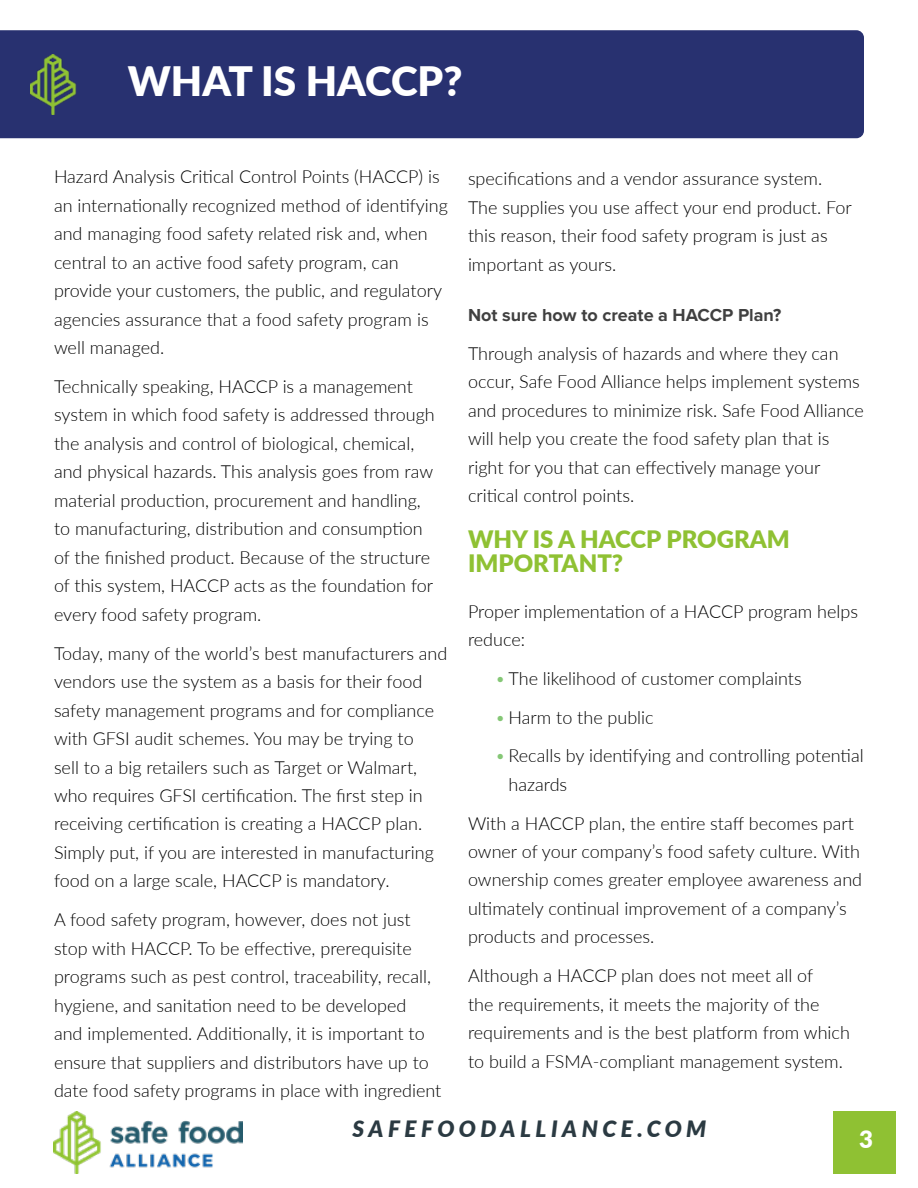
<style>
.page{position:relative;width:918px;height:1188px;background:#fff}
.page>*{position:absolute;margin:0;border:0;box-sizing:border-box;transform-origin:0 0}
.t1{font:900 40.5px "Lato";color:#fff}
.t2{font:900 24px/24px "Lato";color:#8fc133}
.t3{font:900 24px "Lato";color:#fff}
.t4{font:italic 900 22.5px "Lato";letter-spacing:.2em;color:#2b3a42}
.t5{font:300 18px/28.5px "Lato";color:#000}
.t6{font:700 18px "Proxima Nova";color:#404040}
.s1{color:#85c776}
</style>
<div class="page">
<img style="left:54px;top:1111px;width:188px;height:63px">
<div style="left:834px;top:1111px;width:62px;height:63px;background:#8fc133"></div>
<div style="left:0;top:30px;width:864px;height:108px;background:#283170"></div>
<img style="left:30px;top:54px;width:48px;height:60px">
<h1 class="t1" style="left:128px;top:51px;width:336px">WHAT IS HACCP?</h1>
<p class="t5" style="left:54px;top:162px;width:396px">Hazard Analysis Critical Control Points (HACCP) is an internationally recognized method of identifying and managing food safety related risk and, when central to an active food safety program, can provide your customers, the public, and regulatory agencies assurance that a food safety program is well managed.</p>
<p class="t5" style="left:54px;top:371px;width:382px">Technically speaking, HACCP is a management system in which food safety is addressed through the analysis and control of biological, chemical, and physical hazards. This analysis goes from raw material production, procurement and handling, to manufacturing, distribution and consumption of the finished product. Because of the structure of this system, HACCP acts as the foundation for every food safety program.</p>
<p class="t5" style="left:54px;top:638px;width:395px">Today, many of the world’s best manufacturers and vendors use the system as a basis for their food safety management programs and for compliance with GFSI audit schemes. You may be trying to<br>sell to a big retailers such as Target or Walmart, who requires GFSI certification. The first step in receiving certification is creating a HACCP plan.<br>Simply put, if you are interested in manufacturing food on a large scale, HACCP is mandatory.</p>
<p class="t5" style="left:54px;top:905px;width:389px">A food safety program, however, does not just stop with HACCP. To be effective, prerequisite programs such as pest control, traceability, recall, hygiene, and sanitation need to be developed<br>and implemented. Additionally, it is important to ensure that suppliers and distributors have up to date food safety programs in place with ingredient</p>
<p class="t5" style="left:468px;top:164px;width:385px">specifications and a vendor assurance system.<br>The supplies you use affect your end product. For this reason, their food safety program is just as important as yours.</p>
<p class="t6" style="left:468px;top:304px;width:315px">Not sure how to create a HACCP Plan?</p>
<p class="t5" style="left:468px;top:338px;width:397px">Through analysis of hazards and where they can occur, Safe Food Alliance helps implement systems and procedures to minimize risk. Safe Food Alliance will help you create the food safety plan that is right for you that can effectively manage your critical control points.</p>
<h2 class="t2" style="left:468px;top:526px;width:323px">WHY IS A HACCP PROGRAM<br>IMPORTANT?</h2>
<p class="t5" style="left:468px;top:596px;width:392px">Proper implementation of a HACCP program helps reduce:</p>
<p class="t5" style="left:495px;top:663px;width:308px"><span class="s1">•</span> The likelihood of customer complaints</p>
<p class="t5" style="left:495px;top:702px;width:160px"><span class="s1">•</span> Harm to the public</p>
<p class="t5" style="left:508px;top:741px;width:357px;text-indent:-14px"><span class="s1">•</span> Recalls by identifying and controlling potential hazards</p>
<p class="t5" style="left:468px;top:808px;width:396px">With a HACCP plan, the entire staff becomes part owner of your company’s food safety culture. With ownership comes greater employee awareness and ultimately continual improvement of a company’s products and processes.</p>
<p class="t5" style="left:468px;top:961px;width:383px">Although a HACCP plan does not meet all of<br>the requirements, it meets the majority of the requirements and is the best platform from which to build a FSMA-compliant management system.</p>
<p class="t4" style="left:353px;top:1111px;width:355px">SAFEFOODALLIANCE.COM</p>
<h2 class="t3" style="left:859px;top:1121px;width:15px">3</h2>
</div>
